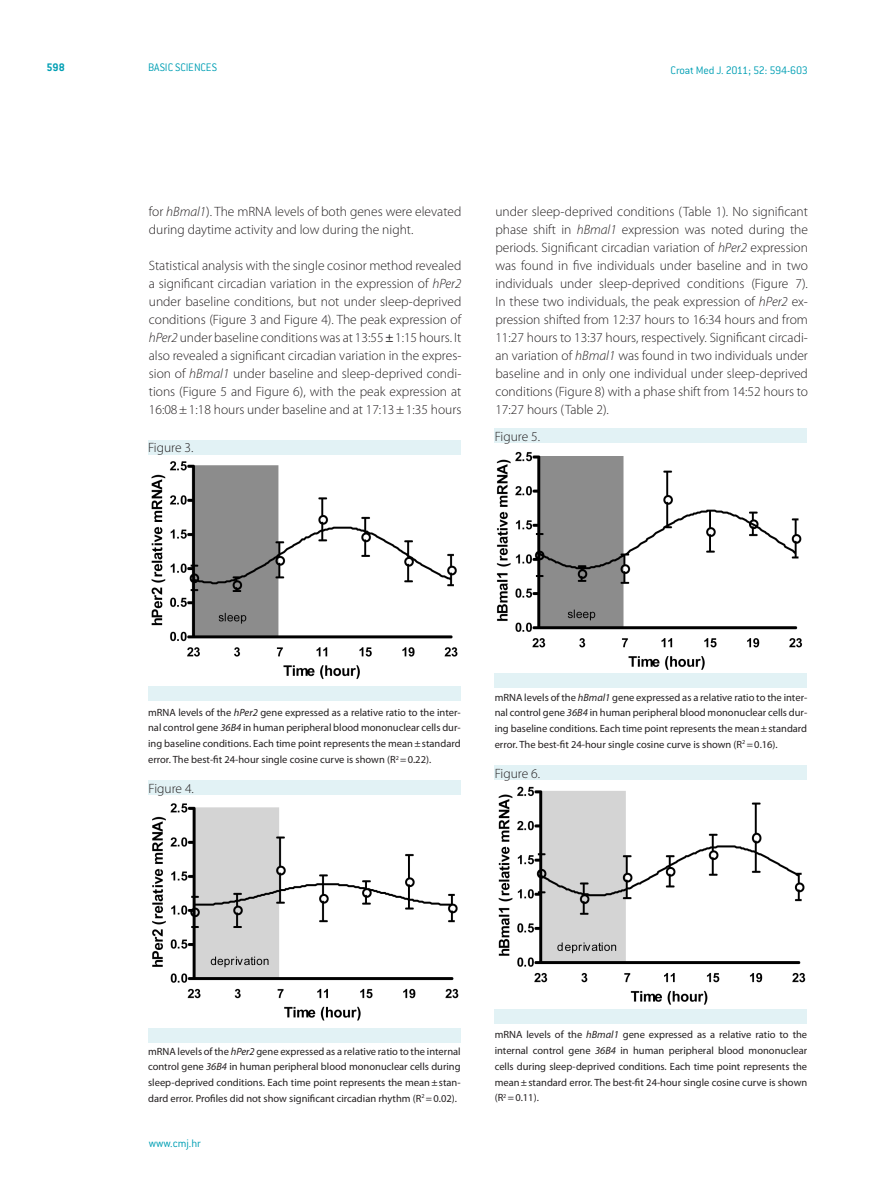
<style>
.page{position:relative;width:893px;height:1191px;background:#fff}
.page>*{position:absolute;margin:0;border:0;box-sizing:border-box;transform-origin:0 0}
.t1{font:300 13.5px/18px "Myriad Pro";color:#231f20;text-align:justify}
.t2{font:300 12px "ITC Conduit LTCE";letter-spacing:-.015em;color:#009fb4}
.t3{font:700 12px "ITC Conduit LTCE";color:#009fb4}
.t4{font:10.5px/15.8px "Myriad Pro";color:#231f20;text-align:justify}
.s1{font-style:italic}
.s2{font-weight:400}
</style>
<div class="page">
<img style="left:151px;top:461px;width:307px;height:218px">
<div style="left:148px;top:440px;width:312px;height:15px;background:#e2f2f5"></div>
<div style="left:148px;top:686px;width:313px;height:14px;background:#e2f2f5"></div>
<img style="left:152px;top:803px;width:307px;height:218px">
<div style="left:148px;top:780px;width:313px;height:15px;background:#e2f2f5"></div>
<div style="left:148px;top:1028px;width:313px;height:14px;background:#e2f2f5"></div>
<img style="left:496px;top:451px;width:307px;height:219px">
<div style="left:495px;top:428px;width:312px;height:15px;background:#e2f2f5"></div>
<div style="left:495px;top:673px;width:312px;height:14px;background:#e2f2f5"></div>
<img style="left:498px;top:786px;width:308px;height:219px">
<div style="left:495px;top:765px;width:312px;height:15px;background:#e2f2f5"></div>
<div style="left:495px;top:1009px;width:312px;height:15px;background:#e2f2f5"></div>
<p class="t3" style="left:47px;top:60px;width:20px">598</p>
<p class="t2" style="left:148px;top:61px;width:70px">BASIC SCIENCES</p>
<p class="t2" style="left:671px;top:63px;width:139px">Croat Med J. 2011; 52: 594-603</p>
<p class="t1" style="left:149px;top:202px;width:314px">for <span class="s1">hBmal1</span>). The mRNA levels of both genes were elevated during daytime activity and low during the night.</p>
<p class="t1" style="left:149px;top:256px;width:314px">Statistical analysis with the single cosinor method revealed a significant circadian variation in the expression of <span class="s1">hPer2 </span>under baseline conditions, but not under sleep-deprived conditions (Figure 3 and Figure 4). The peak expression of <span class="s1">hPer2</span> under baseline conditions was at 13:55<span class="s2">±</span>1:15 hours. It also revealed a significant circadian variation in the expres&shy;sion of <span class="s1">hBmal1</span> under baseline and sleep-deprived condi&shy;tions (Figure 5 and Figure 6), with the peak expression at 16:08±1:18 hours under baseline and at 17:13±1:35 hours</p>
<p class="t1" style="left:148px;top:439px;width:47px">Figure 3.</p>
<p class="t1" style="left:495px;top:202px;width:314px">under sleep-deprived conditions (Table 1). No significant phase shift in <span class="s1">hBmal1</span> expression was noted during the periods. Significant circadian variation of <span class="s1">hPer2</span> expression was found in five individuals under baseline and in two individuals under sleep-deprived conditions (Figure 7).<br>In these two individuals, the peak expression of <span class="s1">hPer2</span> ex&shy;pression shifted from 12:37 hours to 16:34 hours and from 11:27 hours to 13:37 hours, respectively. Significant circadi&shy;an variation of <span class="s1">hBmal1</span> was found in two individuals under baseline and in only one individual under sleep-deprived conditions (Figure 8) with a phase shift from 14:52 hours to 17:27 hours (Table 2).</p>
<p class="t1" style="left:495px;top:427px;width:47px">Figure 5.</p>
<p class="t4" style="left:148px;top:704px;width:314px">mRNA levels of the <span class="s1">hPer2</span> gene expressed as a relative ratio to the inter&shy;nal control gene <span class="s1">36B4</span> in human peripheral blood mononuclear cells dur&shy;ing baseline conditions. Each time point represents the mean±standard error. The best-fit 24-hour single cosine curve is shown (R<sup>2</sup> =0.22).</p>
<p class="t1" style="left:148px;top:779px;width:47px">Figure 4.</p>
<p class="t4" style="left:495px;top:689px;width:314px">mRNA levels of the <span class="s1">hBmal1</span> gene expressed as a relative ratio to the inter&shy;nal control gene <span class="s1">36B4</span> in human peripheral blood mononuclear cells dur&shy;ing baseline conditions. Each time point represents the mean±standard error. The best-fit 24-hour single cosine curve is shown (R<sup>2</sup> =0.16).</p>
<p class="t1" style="left:495px;top:764px;width:47px">Figure 6.</p>
<p class="t4" style="left:148px;top:1043px;width:314px">mRNA levels of the <span class="s1">hPer2</span> gene expressed as a relative ratio to the internal control gene <span class="s1">36B4</span> in human peripheral blood mononuclear cells during sleep-deprived conditions. Each time point represents the mean±stan&shy;dard error. Profiles did not show significant circadian rhythm (R<sup>2</sup> =0.02).</p>
<p class="t2" style="left:149px;top:1136px;width:54px">www.cmj.hr</p>
<p class="t4" style="left:495px;top:1026px;width:314px">mRNA levels of the <span class="s1">hBmal1</span> gene expressed as a relative ratio to the internal control gene <span class="s1">36B4</span> in human peripheral blood mononuclear cells during sleep-deprived conditions. Each time point represents the mean±standard error. The best-fit 24-hour single cosine curve is shown (R<sup>2</sup> =0.11).</p>
</div>
